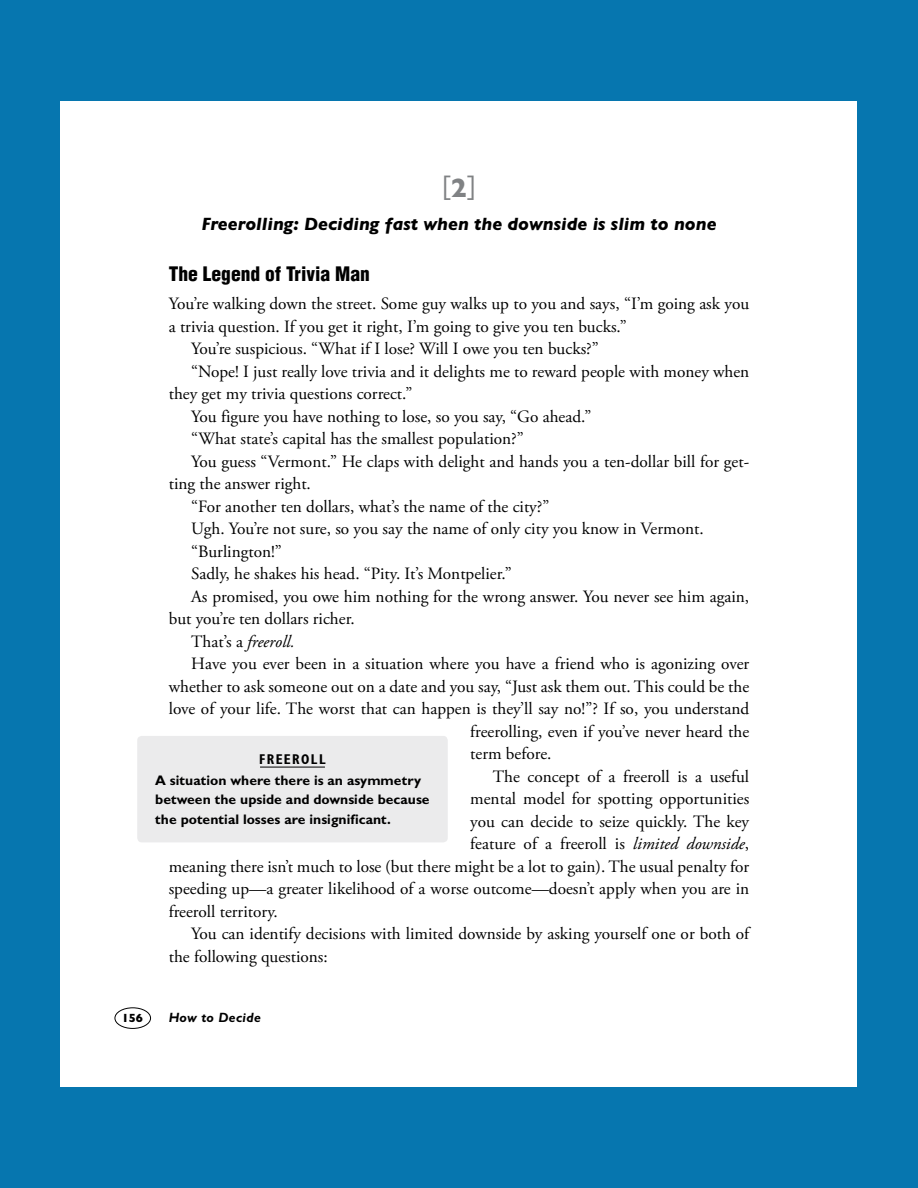
<style>
.page{position:relative;width:918px;height:1188px;background:#0676af}
.page>*{position:absolute;margin:0;border:0;box-sizing:border-box;transform-origin:0 0}
.t1{font:27px "Gill Sans MT Std";color:#808284}
.t2{font:900 condensed 19.5px "Helvetica LT Std";color:#000}
.t3{font:italic 800 18px "Gill Sans MT Std";color:#000}
.t4{font:17.25px "Adobe Garamond Pro";color:#000}
.t5{font:italic 17.25px "Adobe Garamond Pro";color:#000}
.t6{font:700 condensed 14.25px "Gill Sans Display MT Std";letter-spacing:.1em;color:#000}
.t7{font:700 13.8px/19.5px "Gill Sans MT Std";color:#000}
.t8{font:italic 700 13.5px "Gill Sans MT Std";letter-spacing:.025em;color:#000}
.t9{font:800 12px "Gill Sans MT Std";color:#000}
.s1{font-weight:800}
.s2{font-style:normal}
.s3{font-style:italic}
</style>
<div class="page">
<div style="left:61px;top:101px;width:796px;height:986px;background:#fff"></div>
<div style="left:115px;top:1008px;width:36px;height:21px;border:1px solid #000;border-radius:50%"></div>
<div style="left:137px;top:736px;width:311px;height:106px;background:#ebebec;border-radius:4px"></div>
<hr style="left:260px;top:767px;width:65px;height:1px;background:#000">
<h1 class="t1" style="left:442px;top:169px;width:35px">[<span class="s1">2</span>]</h1>
<p class="t3" style="left:201px;top:213px;width:517px">Freerolling: Deciding fast when the downside is slim to none</p>
<p class="t2" style="left:169px;top:261px;width:203px">The Legend of Trivia Man</p>
<p class="t4" style="left:169px;top:294px;width:582px">You’re walking down the street. Some guy walks up to you and says, “I’m going ask you</p>
<p class="t4" style="left:169px;top:316px;width:460px">a trivia question. If you get it right, I’m going to give you ten bucks.”</p>
<p class="t4" style="left:191px;top:339px;width:409px">You’re suspicious. “What if I lose? Will I owe you ten bucks?”</p>
<p class="t4" style="left:191px;top:361px;width:560px">“Nope! I just really love trivia and it delights me to reward people with money when</p>
<p class="t4" style="left:169px;top:384px;width:245px">they get my trivia questions correct.”</p>
<p class="t4" style="left:191px;top:406px;width:402px">You figure you have nothing to lose, so you say, “Go ahead.”</p>
<p class="t4" style="left:191px;top:429px;width:334px">“What state’s capital has the smallest population?”</p>
<p class="t4" style="left:191px;top:451px;width:560px">You guess “Vermont.” He claps with delight and hands you a ten-dollar bill for get-</p>
<p class="t4" style="left:169px;top:474px;width:144px">ting the answer right.</p>
<p class="t4" style="left:191px;top:496px;width:360px">“For another ten dollars, what’s the name of the city?”</p>
<p class="t4" style="left:191px;top:519px;width:514px">Ugh. You’re not sure, so you say the name of only city you know in Vermont.</p>
<p class="t4" style="left:191px;top:541px;width:92px">“Burlington!”</p>
<p class="t4" style="left:191px;top:564px;width:322px">Sadly, he shakes his head. “Pity. It’s Montpelier.”</p>
<p class="t4" style="left:191px;top:586px;width:559px">As promised, you owe him nothing for the wrong answer. You never see him again,</p>
<p class="t4" style="left:169px;top:609px;width:187px">but you’re ten dollars richer.</p>
<p class="t5" style="left:191px;top:631px;width:105px"><span class="s2">That’s a</span> freeroll.</p>
<p class="t4" style="left:191px;top:653px;width:560px">Have you ever been in a situation where you have a friend who is agonizing over</p>
<p class="t4" style="left:169px;top:676px;width:582px">whether to ask someone out on a date and you say, “Just ask them out. This could be the</p>
<p class="t4" style="left:169px;top:698px;width:582px">love of your life. The worst that can happen is they’ll say no!”? If so, you understand</p>
<p class="t4" style="left:470px;top:721px;width:280px">freerolling, even if you’ve never heard the</p>
<p class="t4" style="left:470px;top:743px;width:83px">term before.</p>
<p class="t4" style="left:493px;top:766px;width:258px">The concept of a freeroll is a useful</p>
<p class="t4" style="left:470px;top:788px;width:281px">mental model for spotting opportunities</p>
<p class="t4" style="left:470px;top:811px;width:280px">you can decide to seize quickly. The key</p>
<p class="t4" style="left:470px;top:833px;width:281px">feature of a freeroll is <span class="s3">limited downside</span>,</p>
<p class="t4" style="left:169px;top:856px;width:582px">meaning there isn’t much to lose (but there might be a lot to gain). The usual penalty for</p>
<p class="t4" style="left:169px;top:878px;width:582px">speeding up—a greater likelihood of a worse outcome—doesn’t apply when you are in</p>
<p class="t4" style="left:169px;top:901px;width:111px">freeroll territory.</p>
<p class="t4" style="left:191px;top:923px;width:560px">You can identify decisions with limited downside by asking yourself one or both of</p>
<p class="t4" style="left:169px;top:946px;width:161px">the following questions:</p>
<p class="t6" style="left:259px;top:750px;width:68px">FREEROLL</p>
<p class="t7" style="left:155px;top:770px;width:276px">A situation where there is an asymmetry between the upside and downside because the potential losses are insignificant.</p>
<p class="t9" style="left:122px;top:1011px;width:23px">156</p>
<p class="t8" style="left:169px;top:1009px;width:94px">How to Decide</p>
</div>
